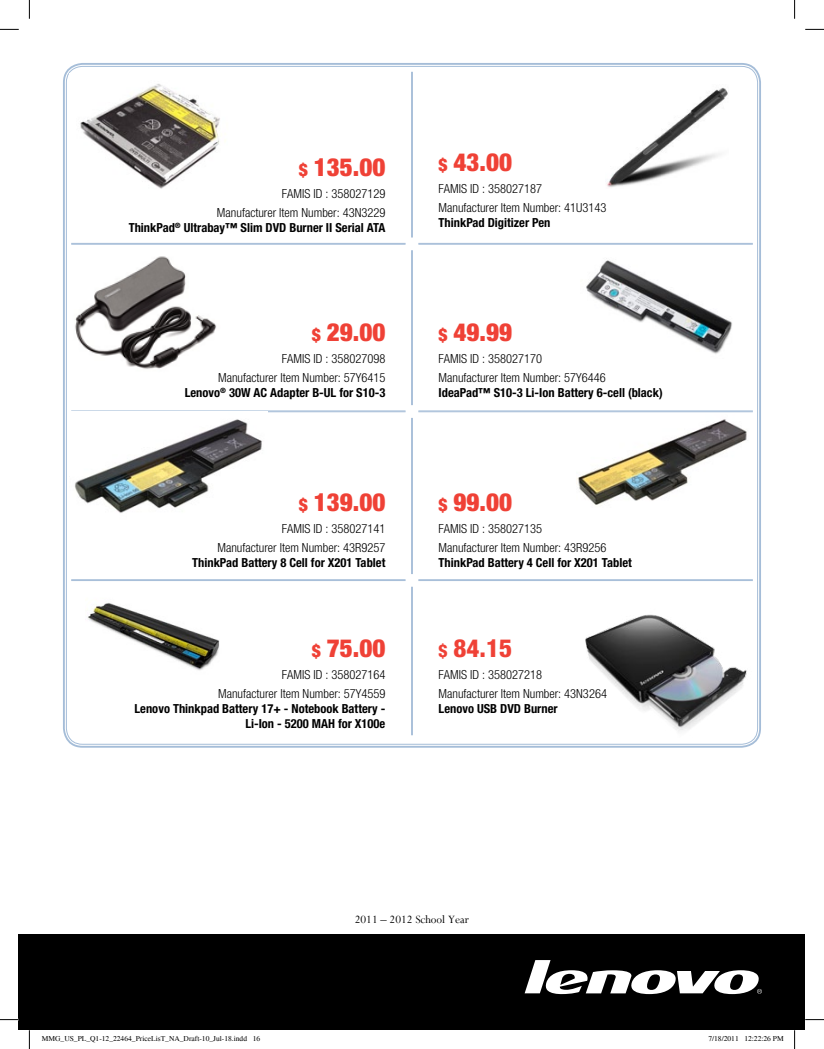
<style>
.page{position:relative;width:824px;height:1049px;background:#fff}
.page>*{position:absolute;margin:0;border:0;box-sizing:border-box;transform-origin:0 0}
.t1{font:900 condensed 25px "Helvetica Neue";color:#ef4136}
.t2{font:800 condensed 25px "Helvetica Neue";color:#ef4136}
.t3{font:300 condensed 12.5px/18.5px "Helvetica Neue";color:#000;text-align:right}
.t4{font:700 condensed 12.5px/15px "Helvetica Neue";color:#000}
.t5{font:12.5px "Perpetua";color:#000}
.t6{font:7.5px "Times";color:#000}
.s1{font-size:17.5px}
</style>
<div class="page">
<div style="left:19px;top:934px;width:786px;height:96px;background:#000"></div>
<svg style="left:524px;top:960px;width:238px;height:34px"></svg>
<img style="left:88px;top:603px;width:132px;height:68px">
<img style="left:75px;top:256px;width:142px;height:113px">
<hr style="left:412px;top:418px;width:1px;height:156px;background:#a5bdd8">
<hr style="left:411px;top:418px;width:1px;height:156px;background:#a5bdd8">
<hr style="left:412px;top:587px;width:1px;height:148px;background:#a5bdd8">
<hr style="left:411px;top:587px;width:1px;height:148px;background:#a5bdd8">
<hr style="left:412px;top:250px;width:1px;height:155px;background:#a5bdd8">
<hr style="left:411px;top:250px;width:1px;height:155px;background:#a5bdd8">
<hr style="left:412px;top:72px;width:1px;height:165px;background:#a5bdd8">
<hr style="left:411px;top:72px;width:1px;height:165px;background:#a5bdd8">
<hr style="left:71px;top:411px;width:334px;height:1px;background:#a5bdd8">
<hr style="left:418px;top:411px;width:335px;height:1px;background:#a5bdd8">
<hr style="left:71px;top:579px;width:334px;height:1px;background:#a5bdd8">
<hr style="left:71px;top:580px;width:334px;height:1px;background:#a5bdd8">
<hr style="left:418px;top:579px;width:335px;height:1px;background:#a5bdd8">
<hr style="left:418px;top:580px;width:335px;height:1px;background:#a5bdd8">
<hr style="left:71px;top:243px;width:334px;height:1px;background:#a5bdd8">
<hr style="left:71px;top:244px;width:334px;height:1px;background:#a5bdd8">
<hr style="left:418px;top:243px;width:335px;height:1px;background:#a5bdd8">
<hr style="left:418px;top:244px;width:335px;height:1px;background:#a5bdd8">
<img style="left:74px;top:419px;width:188px;height:94px">
<img style="left:576px;top:419px;width:171px;height:86px">
<img style="left:586px;top:260px;width:146px;height:94px">
<img style="left:607px;top:87px;width:121px;height:100px">
<img style="left:579px;top:614px;width:178px;height:134px">
<img style="left:80px;top:84px;width:146px;height:105px">
<svg style="left:0;top:29px;width:19px;height:1px"></svg>
<svg style="left:805px;top:29px;width:19px;height:1px"></svg>
<svg style="left:0;top:1019px;width:19px;height:1px"></svg>
<svg style="left:805px;top:1019px;width:19px;height:1px"></svg>
<svg style="left:29px;top:0;width:1px;height:19px"></svg>
<svg style="left:29px;top:1030px;width:1px;height:19px"></svg>
<svg style="left:794px;top:0;width:1px;height:19px"></svg>
<svg style="left:794px;top:1030px;width:1px;height:19px"></svg>
<h1 class="t1" style="left:299px;top:152px;width:88px"><span class="s1">$</span> 135.00</h1>
<p class="t3" style="left:217px;top:185px;width:170px">FAMIS ID : 358027129<br>Manufacturer Item Number: 43N3229</p>
<p class="t4" style="left:129px;top:220px;width:258px">ThinkPad<sup>®</sup> Ultrabay™ Slim DVD Burner II Serial ATA</p>
<h1 class="t1" style="left:312px;top:317px;width:75px"><span class="s1">$</span> 29.00</h1>
<p class="t3" style="left:218px;top:349px;width:169px">FAMIS ID : 358027098<br>Manufacturer Item Number: 57Y6415</p>
<p class="t4" style="left:185px;top:385px;width:202px">Lenovo<sup>®</sup> 30W AC Adapter B-UL for S10-3</p>
<h1 class="t1" style="left:299px;top:487px;width:88px"><span class="s1">$</span> 139.00</h1>
<p class="t3" style="left:217px;top:519px;width:169px">FAMIS ID : 358027141<br>Manufacturer Item Number: 43R9257</p>
<p class="t4" style="left:192px;top:554px;width:195px">ThinkPad Battery 8 Cell for X201 Tablet</p>
<h1 class="t1" style="left:312px;top:633px;width:75px"><span class="s1">$</span> 75.00</h1>
<p class="t3" style="left:218px;top:665px;width:169px">FAMIS ID : 358027164<br>Manufacturer Item Number: 57Y4559</p>
<p class="t4" style="left:245px;top:701px;width:142px;text-indent:-111px">Lenovo Thinkpad Battery 17+ - Notebook Battery - li-ion - 5200 mah</p>
<p class="t4" style="left:338px;top:716px;width:49px">for X100e</p>
<h1 class="t1" style="left:438px;top:147px;width:75px"><span class="s1">$</span> 43.00</h1>
<p class="t3" style="left:438px;top:180px;width:169px;text-align:left">FAMIS ID : 358027187<br>Manufacturer Item Number: 41U3143</p>
<p class="t4" style="left:438px;top:215px;width:113px">ThinkPad Digitizer Pen</p>
<h1 class="t1" style="left:438px;top:317px;width:75px"><span class="s1">$</span> 49.99</h1>
<p class="t3" style="left:438px;top:349px;width:169px;text-align:left">FAMIS ID : 358027170<br>Manufacturer Item Number: 57Y6446</p>
<p class="t4" style="left:438px;top:385px;width:226px">IdeaPad™ S10-3 Li-Ion Battery 6-cell (black)</p>
<h1 class="t1" style="left:438px;top:487px;width:75px"><span class="s1">$</span> 99.00</h1>
<p class="t3" style="left:438px;top:519px;width:169px;text-align:left">FAMIS ID : 358027135<br>Manufacturer Item Number: 43R9256</p>
<p class="t4" style="left:438px;top:554px;width:195px">ThinkPad Battery 4 Cell for X201 Tablet</p>
<h1 class="t2" style="left:438px;top:633px;width:75px"><span class="s1">$</span> 84.15</h1>
<p class="t3" style="left:438px;top:665px;width:170px;text-align:left">FAMIS ID : 358027218<br>Manufacturer Item Number: 43N3264</p>
<p class="t4" style="left:438px;top:701px;width:121px">Lenovo USB DVD Burner</p>
<p class="t5" style="left:355px;top:912px;width:116px">2011 – 2012 School Year</p>
<p class="t6" style="left:42px;top:1035px;width:220px">MMG_US_PL_Q1-12_22464_PriceLisT_NA_Draft-10_Jul-18.indd 16</p>
<p class="t6" style="left:708px;top:1035px;width:77px">7/18/2011 12:22:26 PM</p>
</div>
